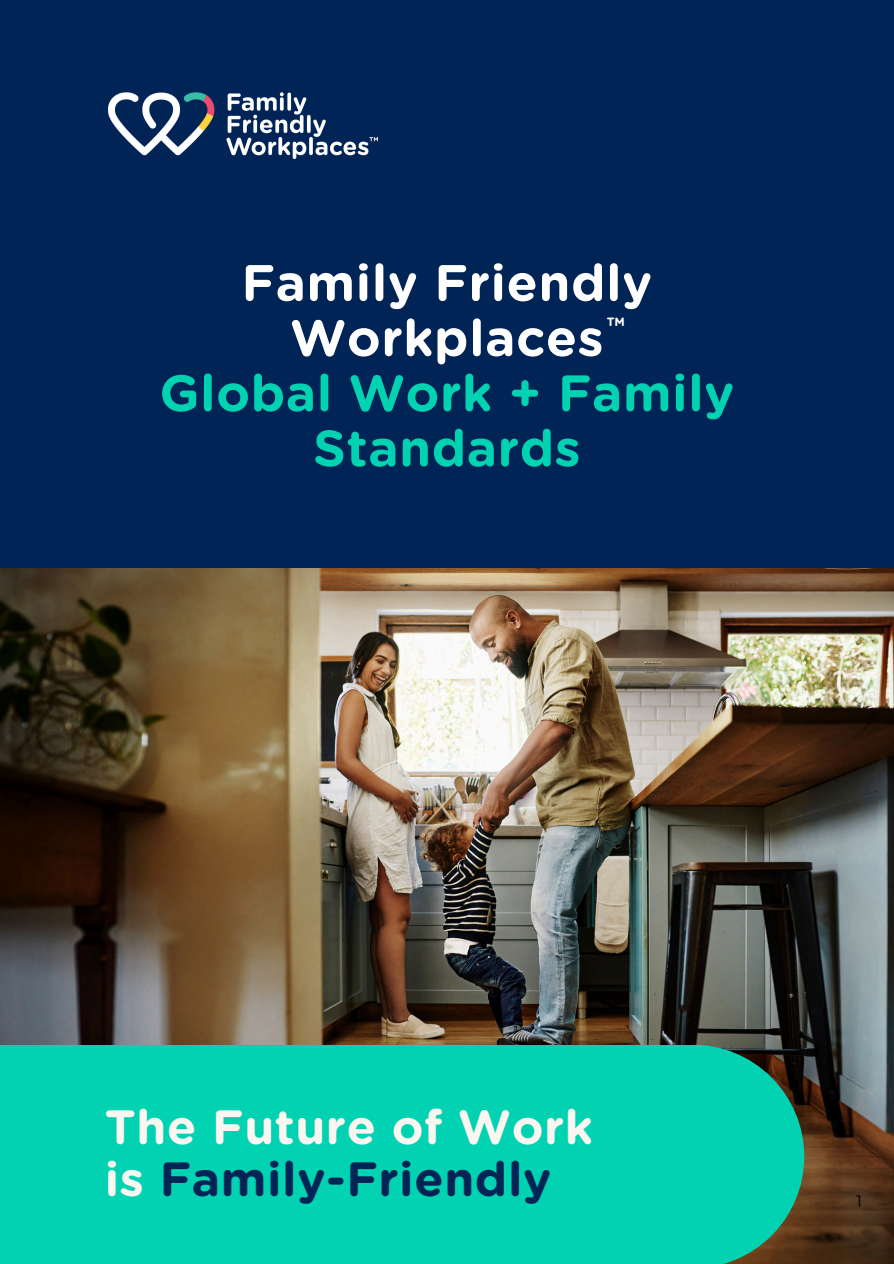
<style>
.page{position:relative;width:894px;height:1264px;background:#fff}
.page>*{position:absolute;margin:0;border:0;box-sizing:border-box;transform-origin:0 0}
.t1{font:700 51px/55.2px "Gotham Rnd";letter-spacing:.015em;color:#00d2b2;text-align:center}
.t2{font:700 48px/51.8px "Gotham Rnd";letter-spacing:.015em;color:#fcf6f0}
.t3{font:16.5px "Montserrat";color:#000}
.t4{font:700 12px "Gotham Rnd";color:#fff}
.s1{color:#fff}
.s2{color:#002456}
</style>
<div class="page">
<div style="left:0;top:0;width:893px;height:1263px;background:#002456"></div>
<img style="left:0;top:569px;width:893px;height:694px">
<img style="left:108px;top:92px;width:270px;height:67px">
<div style="left:0;top:1044px;width:804px;height:219px;background:#00d2b2"></div>
<h1 class="t1" style="left:159px;top:255px;width:576px"><span class="s1">Family Friendly<br>Workplaces<br></span>Global Work + Family<br>Standards</h1>
<p class="t4" style="left:606px;top:314px;width:20px">TM</p>
<p class="t2" style="left:105px;top:1100px;width:489px">The Future of Work is <span class="s2">Family-Friendly</span></p>
<p class="t3" style="left:855px;top:1191px;width:7px">1</p>
</div>
